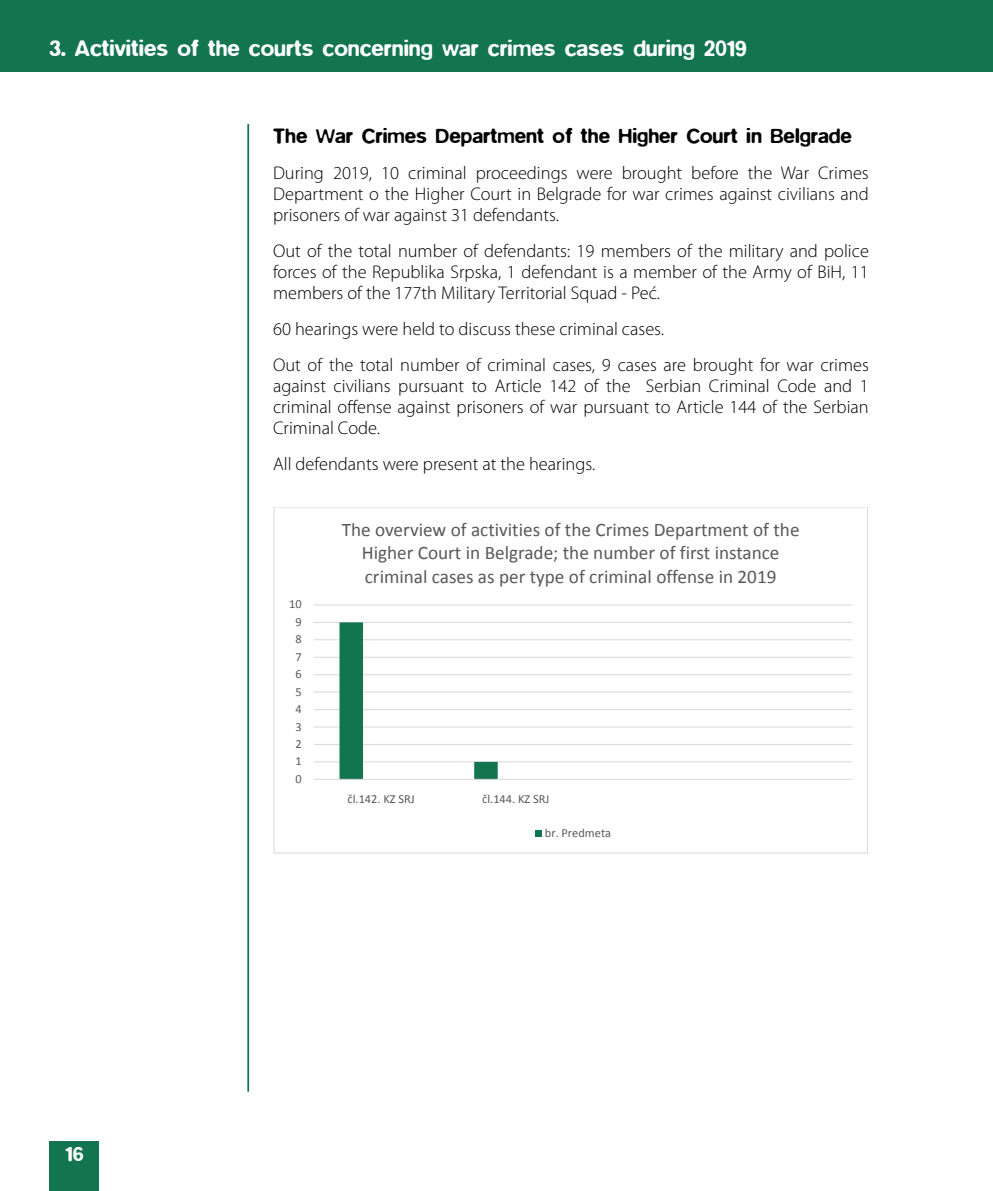
<style>
.page{position:relative;width:993px;height:1191px;background:#fff}
.page>*{position:absolute;margin:0;border:0;box-sizing:border-box;transform-origin:0 0}
.t1{font:500 22.75px "Blur Graffiti CE";color:#fff}
.t2{font:500 21px "Blur Graffiti CE";color:#000}
.t3{font:500 21px "Blur Graffiti CE";color:#fff}
.t4{font:19.25px/23.4px "Calibri";color:#595959;text-align:center}
.t5{font:300 18.38px/21px "Myriad Pro";color:#000;text-align:justify}
.t6{font:12.42px "Calibri";color:#595959}
</style>
<div class="page">
<hr style="left:247px;top:124px;width:2px;height:967px;background:#13754f">
<div style="left:0;top:0;width:992px;height:72px;background:#13754f"></div>
<div style="left:50px;top:1141px;width:49px;height:50px;background:#13754f"></div>
<hr style="left:314px;top:761px;width:538px;height:1px;background:#d9d9d9">
<hr style="left:314px;top:744px;width:538px;height:1px;background:#d9d9d9">
<hr style="left:314px;top:726px;width:538px;height:1px;background:#d9d9d9">
<hr style="left:314px;top:709px;width:538px;height:1px;background:#d9d9d9">
<hr style="left:314px;top:691px;width:538px;height:1px;background:#d9d9d9">
<hr style="left:314px;top:674px;width:538px;height:1px;background:#d9d9d9">
<hr style="left:314px;top:657px;width:538px;height:1px;background:#d9d9d9">
<hr style="left:314px;top:639px;width:538px;height:1px;background:#d9d9d9">
<hr style="left:314px;top:622px;width:538px;height:1px;background:#d9d9d9">
<hr style="left:314px;top:604px;width:538px;height:1px;background:#d9d9d9">
<svg style="left:339px;top:622px;width:158px;height:157px"></svg>
<hr style="left:314px;top:779px;width:538px;height:1px;background:#d9d9d9">
<div style="left:535px;top:830px;width:7px;height:6px;background:#13754f"></div>
<p class="t1" style="left:50px;top:35px;width:698px">3. Activities of the courts concerning war crimes cases during 2019</p>
<p class="t2" style="left:273px;top:124px;width:580px">The War Crimes Department of the Higher Court in Belgrade</p>
<p class="t5" style="left:273px;top:163px;width:597px">During 2019, 10 criminal proceedings were brought before the War Crimes Department o the Higher Court in Belgrade for war crimes against civilians and prisoners of war against 31 defendants.</p>
<p class="t5" style="left:273px;top:241px;width:597px">Out of the total number of defendants: 19 members of the military and police forces of the Republika Srpska, 1 defendant is a member of the Army of BiH, 11 members of the 177th Military Territorial Squad - Peć.</p>
<p class="t5" style="left:273px;top:311px;width:597px;line-height:35.9px">60 hearings were held to discuss these criminal cases.<br>Out of the total number of criminal cases, 9 cases are brought for war crimes</p>
<p class="t5" style="left:273px;top:376px;width:597px">against civilians pursuant to Article 142 of the Serbian Criminal Code and 1 criminal offense against prisoners of war pursuant to Article 144 of the Serbian Criminal Code.</p>
<p class="t5" style="left:273px;top:453px;width:324px">All defendants were present at the hearings.</p>
<p class="t3" style="left:65px;top:1141px;width:20px">16</p>
<p class="t6" style="left:289px;top:596px;width:14px">10</p>
<p class="t6" style="left:295px;top:613px;width:8px">9</p>
<p class="t6" style="left:295px;top:630px;width:8px">8</p>
<p class="t6" style="left:295px;top:648px;width:8px">7</p>
<p class="t6" style="left:295px;top:665px;width:8px">6</p>
<p class="t6" style="left:295px;top:683px;width:8px">5</p>
<p class="t6" style="left:295px;top:700px;width:8px">4</p>
<p class="t6" style="left:295px;top:718px;width:8px">3</p>
<p class="t6" style="left:295px;top:735px;width:8px">2</p>
<p class="t6" style="left:295px;top:752px;width:8px">1</p>
<p class="t6" style="left:295px;top:770px;width:8px">0</p>
<p class="t4" style="left:341px;top:517px;width:459px">The overview of activities of the Crimes Department of the<br>Higher Court in Belgrade; the number of first instance criminal cases as per type of criminal offense in 2019</p>
<p class="t6" style="left:347px;top:790px;width:69px">čl.142. KZ SRJ</p>
<p class="t6" style="left:482px;top:790px;width:69px">čl.144. KZ SRJ</p>
<p class="t6" style="left:544px;top:824px;width:68px">br. Predmeta</p>
</div>
